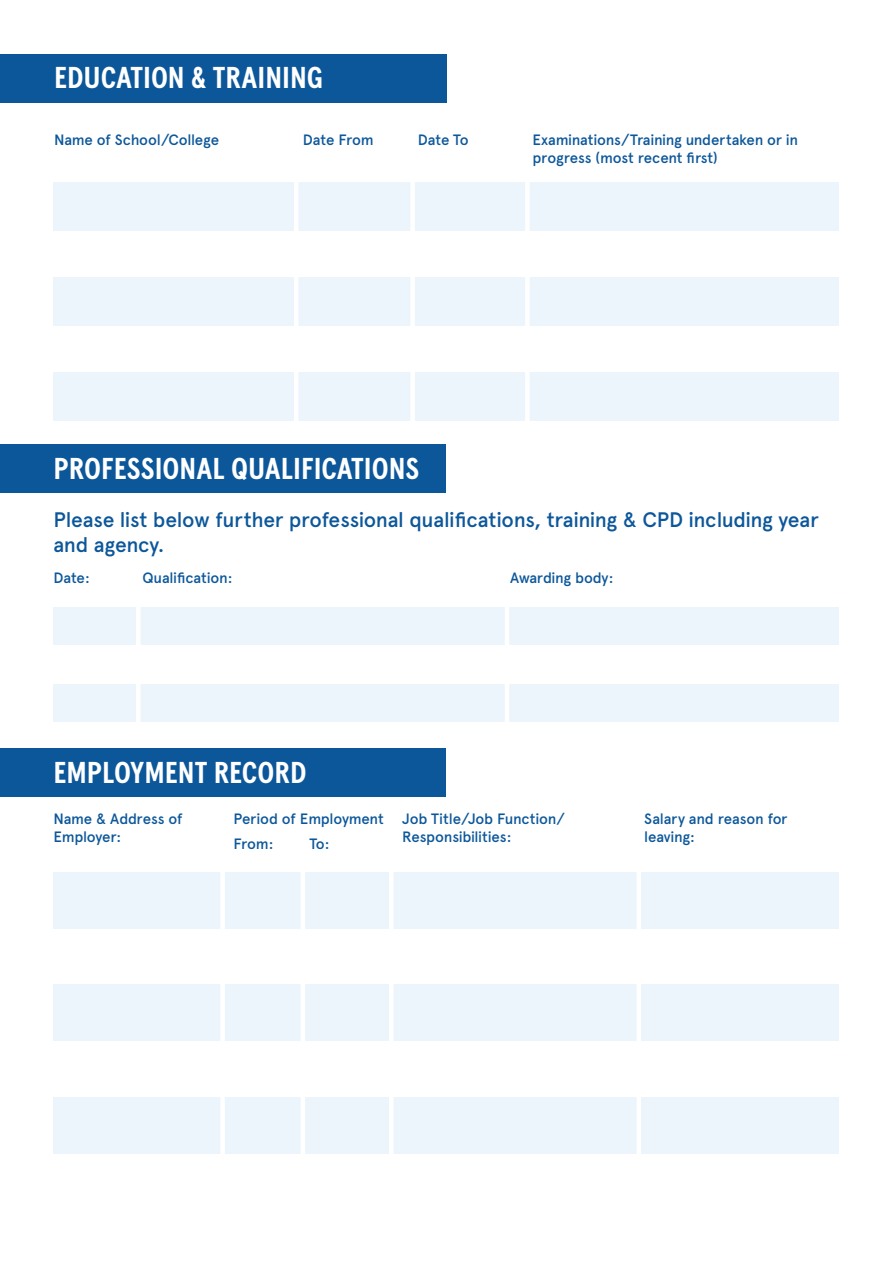
<style>
.page{position:relative;width:893px;height:1263px;background:#fff}
.page>*{position:absolute;margin:0;border:0;box-sizing:border-box;transform-origin:0 0}
.t1{font:700 30px "Apercu Condensed Pro";color:#fff}
.t2{font:500 21px/25.2px "Apercu";letter-spacing:-.02em;color:#0c579a}
.t3{font:500 15px/18px "Apercu";letter-spacing:-.015em;color:#0c579a}
</style>
<div class="page">
<div style="left:0;top:54px;width:446px;height:49px;background:#0c579a"></div>
<div style="left:0;top:444px;width:446px;height:49px;background:#0c579a"></div>
<div style="left:0;top:748px;width:446px;height:49px;background:#0c579a"></div>
<div style="left:53px;top:182px;width:786px;height:49px;background:#ecf4fc"></div>
<div style="left:53px;top:277px;width:786px;height:49px;background:#ecf4fc"></div>
<div style="left:53px;top:372px;width:786px;height:49px;background:#ecf4fc"></div>
<hr style="left:294px;top:162px;width:4px;height:259px;background:#fff">
<div style="left:410px;top:162px;width:5px;height:259px;background:#fff"></div>
<div style="left:525px;top:162px;width:5px;height:259px;background:#fff"></div>
<div style="left:53px;top:607px;width:785px;height:37px;background:#ecf4fc"></div>
<div style="left:53px;top:684px;width:785px;height:37px;background:#ecf4fc"></div>
<hr style="left:505px;top:573px;width:4px;height:152px;background:#fff">
<div style="left:136px;top:573px;width:5px;height:152px;background:#fff"></div>
<div style="left:54px;top:873px;width:785px;height:56px;background:#ecf4fc"></div>
<div style="left:54px;top:985px;width:785px;height:56px;background:#ecf4fc"></div>
<div style="left:54px;top:1097px;width:785px;height:56px;background:#ecf4fc"></div>
<hr style="left:301px;top:839px;width:4px;height:381px;background:#fff">
<div style="left:389px;top:839px;width:5px;height:381px;background:#fff"></div>
<hr style="left:637px;top:839px;width:4px;height:381px;background:#fff">
<div style="left:220px;top:849px;width:5px;height:371px;background:#fff"></div>
<h1 class="t1" style="left:54px;top:59px;width:271px">EDUCATION &amp; TRAINING</h1>
<p class="t3" style="left:54px;top:131px;width:167px">Name of School/College</p>
<p class="t3" style="left:303px;top:131px;width:72px">Date From</p>
<p class="t3" style="left:418px;top:131px;width:52px">Date To</p>
<p class="t3" style="left:533px;top:131px;width:267px">Examinations/Training undertaken or in progress (most recent first)</p>
<h1 class="t1" style="left:53px;top:450px;width:368px">PROFESSIONAL QUALIFICATIONS</h1>
<h2 class="t2" style="left:53px;top:507px;width:767px">Please list below further professional qualifications, training &amp; CPD including year and agency.</h2>
<p class="t3" style="left:53px;top:569px;width:38px">Date:</p>
<p class="t3" style="left:142px;top:569px;width:92px">Qualification:</p>
<p class="t3" style="left:510px;top:569px;width:105px">Awarding body:</p>
<h1 class="t1" style="left:53px;top:754px;width:255px">EMPLOYMENT RECORD</h1>
<p class="t3" style="left:53px;top:810px;width:131px">Name &amp; Address of<br>Employer:</p>
<p class="t3" style="left:402px;top:810px;width:164px">Job Title/Job Function/<br>Responsibilities:</p>
<p class="t3" style="left:644px;top:810px;width:145px">Salary and reason for leaving:</p>
<p class="t3" style="left:233px;top:807px;width:152px;line-height:24.5px">Period of Employment<br>From:</p>
<p class="t3" style="left:309px;top:834px;width:22px">To:</p>
</div>
